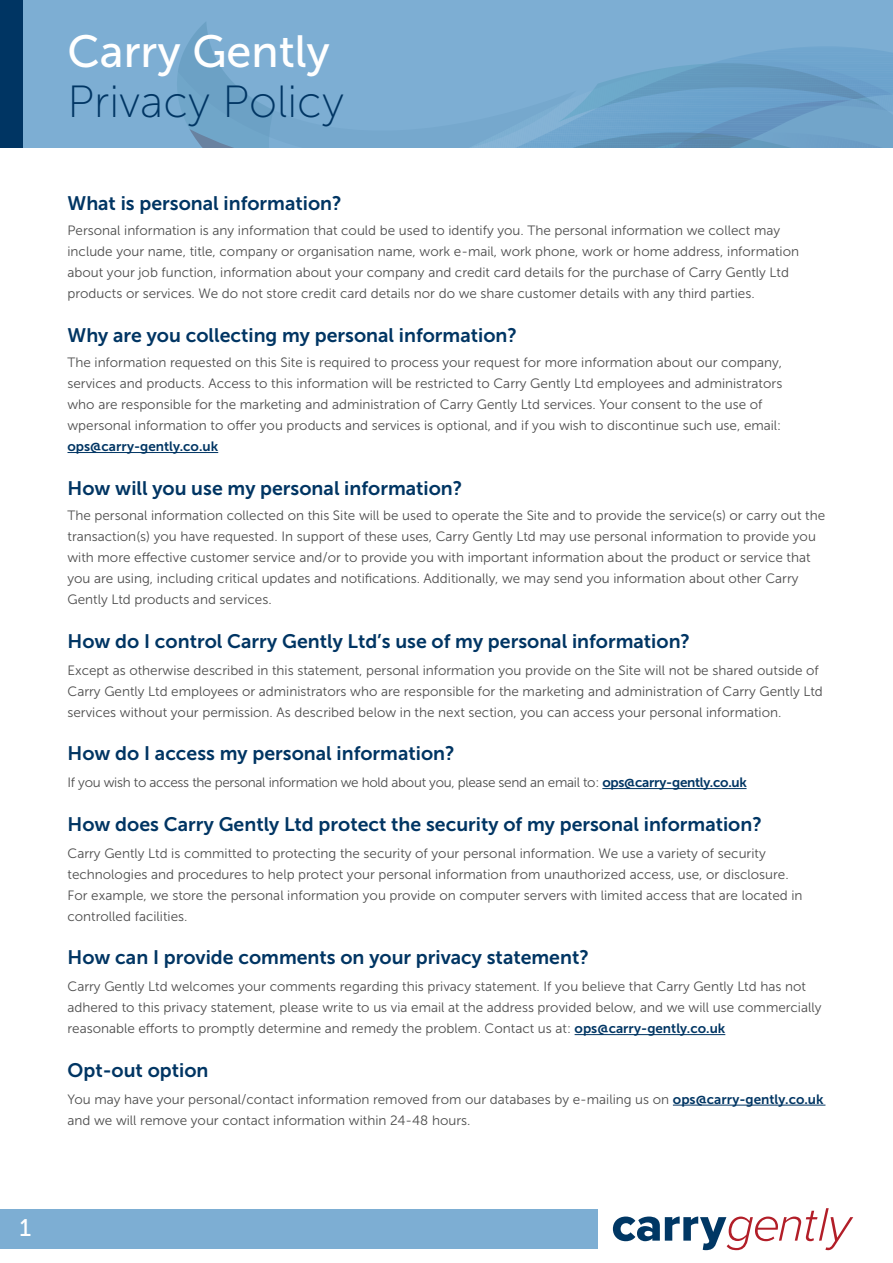
<style>
.page{position:relative;width:893px;height:1263px;background:#fff}
.page>*{position:absolute;margin:0;border:0;box-sizing:border-box;transform-origin:0 0}
.t1{font:45px "Museo Sans 100";color:#003563}
.t2{font:45px "Museo Sans 500";color:#fff}
.t3{font:24px "Museo Sans 500";color:#fff}
.t4{font:19.5px "Museo Sans 700";color:#003563}
.t5{font:13.5px/21px "Museo Sans 300";color:#4d4d4d}
.t6{font:13.5px "Museo Sans 300";letter-spacing:-.02em;color:#4d4d4d}
.t7{font:13.5px "Museo Sans 700";color:#003563}
.s1{font-family:"Museo Sans 700";color:#003563}
</style>
<div class="page">
<div style="left:0;top:0;width:893px;height:147px;background:#7daed3"></div>
<svg style="left:177px;top:22px;width:716px;height:126px"></svg>
<hr style="left:68px;top:452px;width:150px;height:1px;background:#003563">
<hr style="left:602px;top:788px;width:145px;height:1px;background:#003563">
<hr style="left:575px;top:1034px;width:150px;height:1px;background:#003563">
<hr style="left:673px;top:1105px;width:152px;height:1px;background:#003563">
<div style="left:0;top:1209px;width:597px;height:39px;background:#7daed3"></div>
<div style="left:0;top:0;width:22px;height:147px;background:#003563"></div>
<svg style="left:613px;top:1208px;width:240px;height:42px"></svg>
<h2 class="t3" style="left:19px;top:1215px;width:13px">1</h2>
<h1 class="t2" style="left:68px;top:27px;width:264px">Carry Gently</h1>
<h1 class="t1" style="left:68px;top:77px;width:278px">Privacy Policy</h1>
<h3 class="t4" style="left:68px;top:192px;width:276px">What is personal information?</h3>
<p class="t5" style="left:68px;top:220px;width:733px">Personal information is any information that could be used to identify you. The personal information we collect may include your name, title, company or organisation name, work e-mail, work phone, work or home address, information about your job function, information about your company and credit card details for the purchase of Carry Gently Ltd products or services. We do not store credit card details nor do we share customer details with any third parties.</p>
<h3 class="t4" style="left:68px;top:324px;width:451px">Why are you collecting my personal information?</h3>
<p class="t5" style="left:68px;top:352px;width:716px">The information requested on this Site is required to process your request for more information about our company, services and products. Access to this information will be restricted to Carry Gently Ltd employees and administrators who are responsible for the marketing and administration of Carry Gently Ltd services. Your consent to the use of wpersonal information to offer you products and services is optional, and if you wish to discontinue such use, email:</p>
<p class="t7" style="left:68px;top:439px;width:152px">ops@carry-gently.co.uk</p>
<h3 class="t4" style="left:68px;top:477px;width:396px">How will you use my personal information?</h3>
<p class="t5" style="left:68px;top:505px;width:759px">The personal information collected on this Site will be used to operate the Site and to provide the service(s) or carry out the transaction(s) you have requested. In support of these uses, Carry Gently Ltd may use personal information to provide you with more effective customer service and/or to provide you with important information about the product or service that you are using, including critical updates and notifications. Additionally, we may send you information about other Carry Gently Ltd products and services.</p>
<h3 class="t4" style="left:68px;top:630px;width:624px">How do I control Carry Gently Ltd’s use of my personal information?</h3>
<p class="t5" style="left:68px;top:660px;width:757px">Except as otherwise described in this statement, personal information you provide on the Site will not be shared outside of<br>Carry Gently Ltd employees or administrators who are responsible for the marketing and administration of Carry Gently Ltd services without your permission. As described below in the next section, you can access your personal information.</p>
<h3 class="t4" style="left:68px;top:743px;width:389px">How do I access my personal information?</h3>
<p class="t6" style="left:68px;top:775px;width:681px">If you wish to access the personal information we hold about you, please send an email to: <span class="s1">ops@carry-gently.co.uk</span></p>
<h3 class="t4" style="left:68px;top:813px;width:696px">How does Carry Gently Ltd protect the security of my personal information?</h3>
<p class="t5" style="left:68px;top:843px;width:736px">Carry Gently Ltd is committed to protecting the security of your personal information. We use a variety of security technologies and procedures to help protect your personal information from unauthorized access, use, or disclosure.<br>For example, we store the personal information you provide on computer servers with limited access that are located in controlled facilities.</p>
<h3 class="t4" style="left:68px;top:947px;width:523px">How can I provide comments on your privacy statement?</h3>
<p class="t5" style="left:68px;top:976px;width:755px">Carry Gently Ltd welcomes your comments regarding this privacy statement. If you believe that Carry Gently Ltd has not adhered to this privacy statement, please write to us via email at the address provided below, and we will use commercially reasonable efforts to promptly determine and remedy the problem. Contact us at: <span class="s1">ops@carry-gently.co.uk</span></p>
<h3 class="t4" style="left:68px;top:1059px;width:143px">Opt-out option</h3>
<p class="t5" style="left:68px;top:1089px;width:758px">You may have your personal/contact information removed from our databases by e-mailing us on <span class="s1">ops@carry-gently.co.uk </span>and we will remove your contact information within 24-48 hours.</p>
</div>
